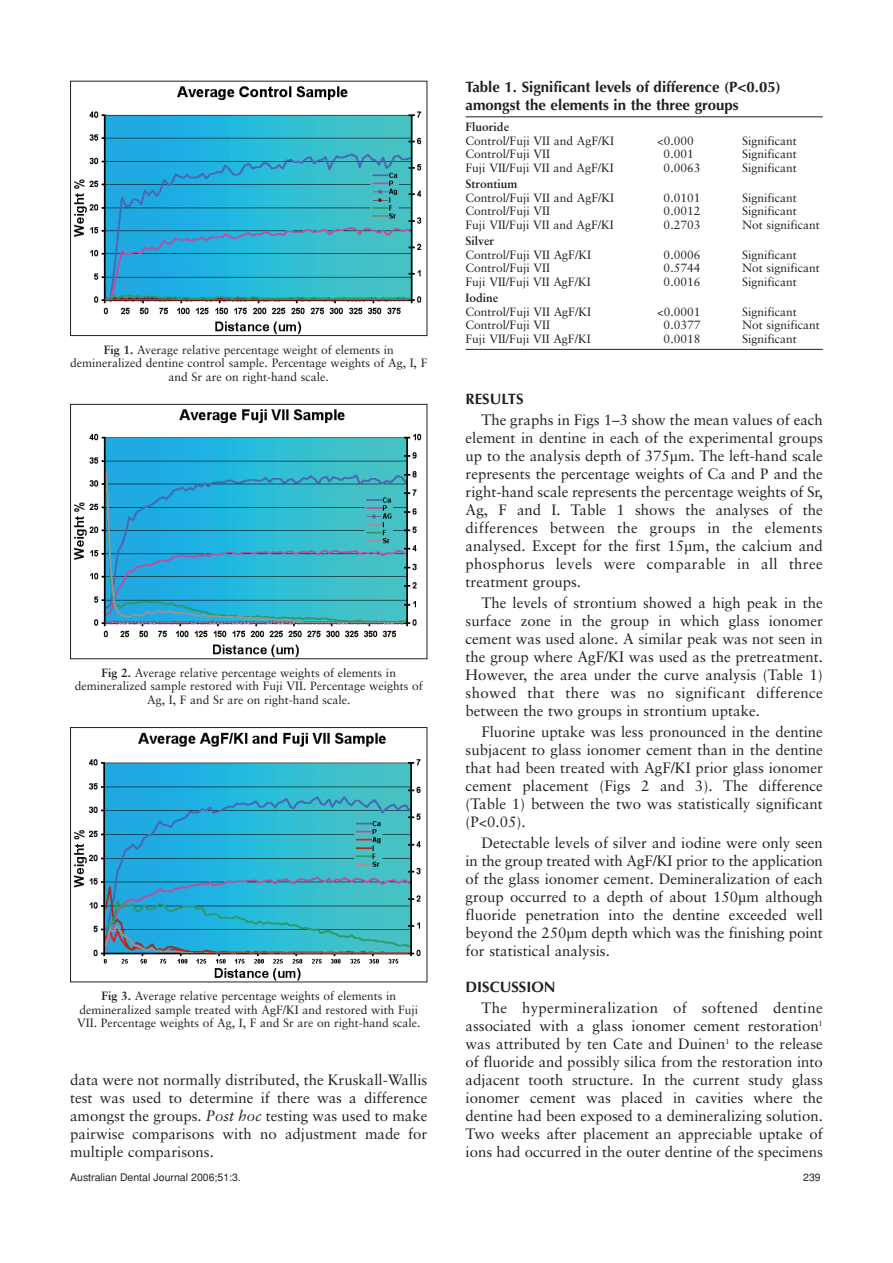
<style>
.page{position:relative;width:893px;height:1263px;background:#fff}
.page>*{position:absolute;margin:0;border:0;box-sizing:border-box;transform-origin:0 0}
.t1{font:15px/18px "Sabon";color:#231f20;text-align:justify}
.t2{font:700 15px/18px "Optima";color:#231f20}
.t3{font:12px/13.5px "Sabon";color:#231f20;text-align:center}
.t4{font:700 12px "Sabon";color:#231f20}
.t5{font:10.5px "Helvetica";color:#231f20}
.s1{font-weight:700}
.s2{font-style:italic}
.s3{color:#fff}
</style>
<div class="page">
<img style="left:74px;top:86px;width:348px;height:248px">
<div style="left:70px;top:81px;width:357px;height:255px;border:1px solid #231f20"></div>
<img style="left:74px;top:409px;width:348px;height:248px">
<div style="left:70px;top:404px;width:357px;height:255px;border:1px solid #231f20"></div>
<img style="left:74px;top:732px;width:347px;height:248px">
<div style="left:70px;top:727px;width:357px;height:255px;border:1px solid #231f20"></div>
<hr style="left:466px;top:116px;width:357px;height:1px;background:#231f20">
<hr style="left:466px;top:349px;width:357px;height:1px;background:#231f20">
<p class="t3" style="left:70px;top:344px;width:359px"><span class="s1">Fig 1.</span> Average relative percentage weight of elements in demineralized dentine control sample. Percentage weights of Ag, I, F and Sr are on right-hand scale.</p>
<p class="t3" style="left:75px;top:667px;width:349px"><span class="s1">Fig 2.</span> Average relative percentage weights of elements in demineralized sample restored with Fuji VII. Percentage weights of<br>Ag, I, F and Sr are on right-hand scale.</p>
<p class="t3" style="left:77px;top:990px;width:345px"><span class="s1">Fig 3.</span> Average relative percentage weights of elements in demineralized sample treated with AgF/KI and restored with Fuji<br>VII. Percentage weights of Ag, I, F and Sr are on right-hand scale.</p>
<p class="t1" style="left:70px;top:1072px;width:359px">data were not normally distributed, the Kruskall-Wallis test was used to determine if there was a difference amongst the groups. <span class="s2">Post hoc</span> testing was used to make pairwise comparisons with no adjustment made for multiple comparisons.</p>
<p class="t2" style="left:466px;top:79px;width:317px">Table 1. Significant levels of difference (P&lt;0.05) amongst the elements in the three groups</p>
<p class="t4" style="left:466px;top:122px;width:45px">Fluoride</p>
<p class="t3" style="left:466px;top:135px;width:150px">Control/Fuji VII and AgF/KI</p>
<p class="t3" style="left:657px;top:135px;width:38px">&lt;0.000</p>
<p class="t3" style="left:742px;top:135px;width:56px">Significant</p>
<p class="t3" style="left:466px;top:148px;width:86px">Control/Fuji VII</p>
<p class="t3" style="left:657px;top:148px;width:38px"><span class="s3">&lt;</span>0.001</p>
<p class="t3" style="left:742px;top:148px;width:56px">Significant</p>
<p class="t3" style="left:466px;top:162px;width:150px">Fuji VII/Fuji VII and AgF/KI</p>
<p class="t3" style="left:657px;top:162px;width:45px"><span class="s3">&lt;</span>0.0063</p>
<p class="t3" style="left:742px;top:162px;width:56px">Significant</p>
<p class="t4" style="left:466px;top:179px;width:54px">Strontium</p>
<p class="t3" style="left:466px;top:192px;width:150px">Control/Fuji VII and AgF/KI</p>
<p class="t3" style="left:657px;top:192px;width:45px"><span class="s3">&lt;</span>0.0101</p>
<p class="t3" style="left:742px;top:192px;width:56px">Significant</p>
<p class="t3" style="left:466px;top:205px;width:86px">Control/Fuji VII</p>
<p class="t3" style="left:657px;top:205px;width:45px"><span class="s3">&lt;</span>0.0012</p>
<p class="t3" style="left:742px;top:205px;width:56px">Significant</p>
<p class="t3" style="left:466px;top:219px;width:150px">Fuji VII/Fuji VII and AgF/KI</p>
<p class="t3" style="left:657px;top:219px;width:45px"><span class="s3">&lt;</span>0.2703</p>
<p class="t3" style="left:742px;top:219px;width:79px">Not significant</p>
<p class="t4" style="left:466px;top:236px;width:30px">Silver</p>
<p class="t3" style="left:466px;top:249px;width:127px">Control/Fuji VII AgF/KI</p>
<p class="t3" style="left:657px;top:249px;width:45px"><span class="s3">&lt;</span>0.0006</p>
<p class="t3" style="left:742px;top:249px;width:56px">Significant</p>
<p class="t3" style="left:466px;top:262px;width:86px">Control/Fuji VII</p>
<p class="t3" style="left:657px;top:262px;width:45px"><span class="s3">&lt;</span>0.5744</p>
<p class="t3" style="left:742px;top:262px;width:79px">Not significant</p>
<p class="t3" style="left:466px;top:276px;width:127px">Fuji VII/Fuji VII AgF/KI</p>
<p class="t3" style="left:657px;top:276px;width:45px"><span class="s3">&lt;</span>0.0016</p>
<p class="t3" style="left:742px;top:276px;width:56px">Significant</p>
<p class="t4" style="left:466px;top:293px;width:34px">Iodine</p>
<p class="t3" style="left:466px;top:306px;width:127px">Control/Fuji VII AgF/KI</p>
<p class="t3" style="left:657px;top:306px;width:45px">&lt;0.0001</p>
<p class="t3" style="left:742px;top:306px;width:56px">Significant</p>
<p class="t3" style="left:466px;top:319px;width:86px">Control/Fuji VII</p>
<p class="t3" style="left:657px;top:319px;width:45px"><span class="s3">&lt;</span>0.0377</p>
<p class="t3" style="left:742px;top:319px;width:79px">Not significant</p>
<p class="t3" style="left:466px;top:333px;width:127px">Fuji VII/Fuji VII AgF/KI</p>
<p class="t3" style="left:657px;top:333px;width:45px"><span class="s3">&lt;</span>0.0018</p>
<p class="t3" style="left:742px;top:333px;width:56px">Significant</p>
<p class="t2" style="left:466px;top:391px;width:60px">RESULTS</p>
<p class="t1" style="left:466px;top:411px;width:359px;text-indent:16px">The graphs in Figs 1–3 show the mean values of each element in dentine in each of the experimental groups up to the analysis depth of 375µm. The left-hand scale represents the percentage weights of Ca and P and the right-hand scale represents the percentage weights of Sr, Ag, F and I. Table 1 shows the analyses of the differences between the groups in the elements analysed. Except for the first 15µm, the calcium and phosphorus levels were comparable in all three treatment groups.</p>
<p class="t1" style="left:466px;top:594px;width:359px;text-indent:16px">The levels of strontium showed a high peak in the surface zone in the group in which glass ionomer cement was used alone. A similar peak was not seen in the group where AgF/KI was used as the pretreatment.<br>However, the area under the curve analysis (Table 1) showed that there was no significant difference between the two groups in strontium uptake.</p>
<p class="t1" style="left:466px;top:723px;width:359px;text-indent:16px">Fluorine uptake was less pronounced in the dentine subjacent to glass ionomer cement than in the dentine that had been treated with AgF/KI prior glass ionomer cement placement (Figs 2 and 3). The difference (Table 1) between the two was statistically significant (P&lt;0.05).</p>
<p class="t1" style="left:466px;top:834px;width:359px;text-indent:16px">Detectable levels of silver and iodine were only seen in the group treated with AgF/KI prior to the application of the glass ionomer cement. Demineralization of each group occurred to a depth of about 150µm although fluoride penetration into the dentine exceeded well beyond the 250µm depth which was the finishing point for statistical analysis.</p>
<p class="t2" style="left:466px;top:980px;width:91px">DISCUSSION</p>
<p class="t1" style="left:466px;top:1000px;width:359px;text-indent:16px">The hypermineralization of softened dentine associated with a glass ionomer cement restoration<sup>1 </sup>was attributed by ten Cate and Duinen<sup>1</sup> to the release of fluoride and possibly silica from the restoration into adjacent tooth structure. In the current study glass ionomer cement was placed in cavities where the dentine had been exposed to a demineralizing solution.<br>Two weeks after placement an appreciable uptake of ions had occurred in the outer dentine of the specimens</p>
<p class="t5" style="left:70px;top:1171px;width:172px">Australian Dental Journal 2006;51:3.</p>
<p class="t5" style="left:803px;top:1171px;width:19px">239</p>
</div>
